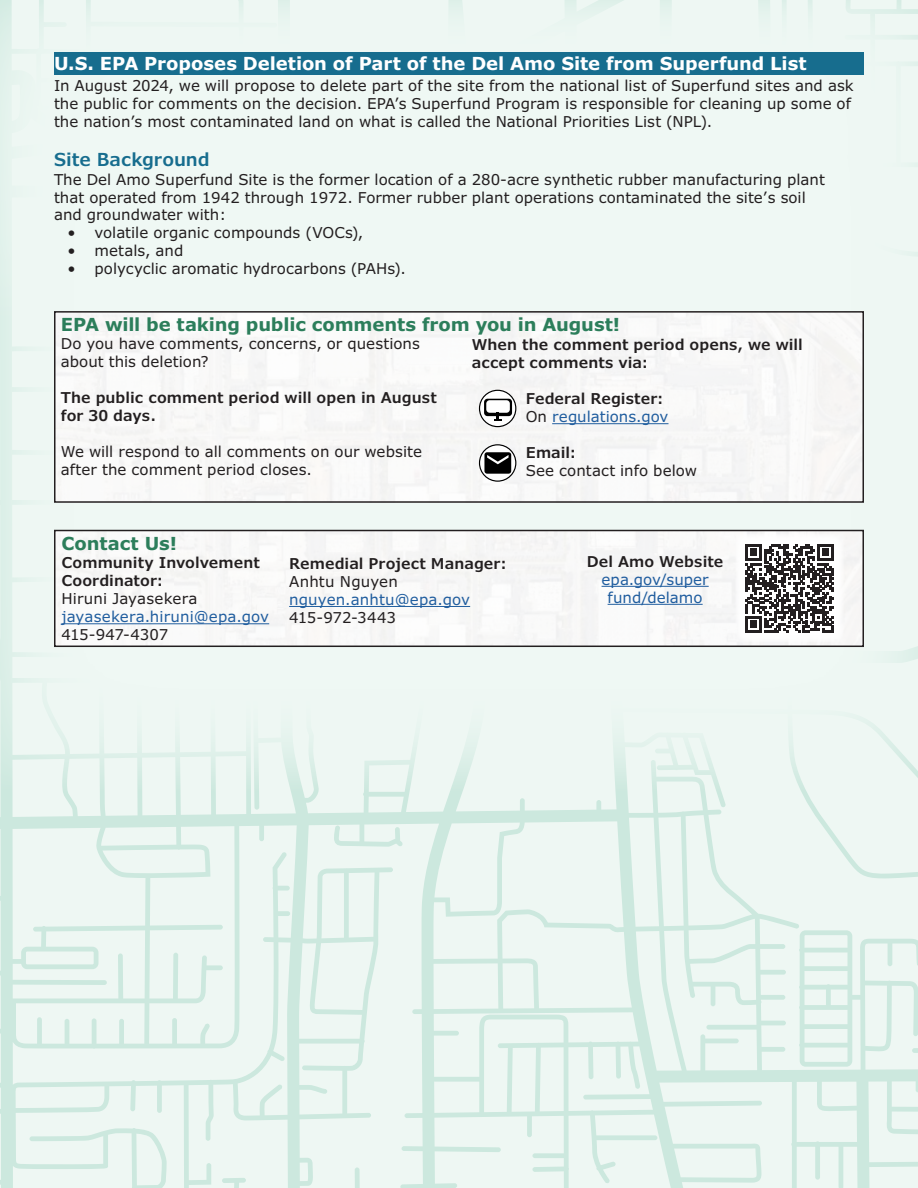
<style>
.page{position:relative;width:918px;height:1188px;background:#fff}
.page>*{position:absolute;margin:0;border:0;box-sizing:border-box;transform-origin:0 0}
.t1{font:700 18px "Verdana Pro";letter-spacing:-.005em;color:#fff}
.t2{font:700 18px "Verdana Pro";letter-spacing:-.005em;color:#2c7e5b}
.t3{font:600 18px "Verdana Pro";letter-spacing:-.005em;color:#176d8e}
.t4{font:15px/18px "Verdana Pro";color:#231f20}
.t5{font:600 15px/18px "Verdana Pro";letter-spacing:.005em;color:#231f20}
.t6{font:15px/18px "Verdana Pro";letter-spacing:.005em;color:#215e9f;text-align:center}
.s1{font-weight:400}
.s2{font-weight:400;color:#215e9f}
.s3{font-weight:600}
.s4{font-weight:600;color:#231f20}
</style>
<div class="page">
<svg style="left:0;top:792px;width:918px;height:396px;background:#e6f3ee"></svg>
<div style="left:0;top:0;width:918px;height:792px;background:#eff8f4"></div>
<div style="left:54px;top:52px;width:810px;height:23px;background:#176d8e"></div>
<div style="left:55px;top:531px;width:808px;height:115px;background:#f8f8f7"></div>
<div style="left:54px;top:530px;width:810px;height:117px;border:2px solid #231f20"></div>
<div style="left:55px;top:312px;width:808px;height:190px;background:#f8f7f7"></div>
<div style="left:54px;top:311px;width:810px;height:192px;border:2px solid #231f20"></div>
<hr style="left:552px;top:423px;width:117px;height:1px;background:#215e9f">
<svg style="left:480px;top:390px;width:36px;height:37px"></svg>
<div style="left:479px;top:390px;width:37px;height:37px;border:1px solid #000;border-radius:50%"></div>
<svg style="left:484px;top:399px;width:28px;height:22px"></svg>
<svg style="left:480px;top:445px;width:36px;height:36px"></svg>
<div style="left:479px;top:444px;width:37px;height:38px;border:1px solid #000;border-radius:50%"></div>
<svg style="left:484px;top:452px;width:27px;height:22px"></svg>
<hr style="left:62px;top:623px;width:207px;height:1px;background:#215e9f">
<hr style="left:289px;top:606px;width:181px;height:1px;background:#215e9f">
<hr style="left:602px;top:586px;width:107px;height:1px;background:#215e9f">
<hr style="left:608px;top:604px;width:95px;height:1px;background:#215e9f">
<div style="left:736px;top:534px;width:108px;height:108px;background:#fff"></div>
<svg style="left:745px;top:544px;width:89px;height:89px"></svg>
<h2 class="t1" style="left:54px;top:51px;width:754px">U.S. EPA Proposes Deletion of Part of the Del Amo Site from Superfund List</h2>
<p class="t4" style="left:54px;top:76px;width:801px">In August 2024, we will propose to delete part of the site from the national list of Superfund sites and ask the public for comments on the decision. EPA’s Superfund Program is responsible for cleaning up some of the nation’s most contaminated land on what is called the National Priorities List (NPL).</p>
<h3 class="t3" style="left:54px;top:148px;width:157px">Site Background</h3>
<p class="t4" style="left:54px;top:171px;width:772px">The Del Amo Superfund Site is the former location of a 280-acre synthetic rubber manufacturing plant that operated from 1942 through 1972. Former rubber plant operations contaminated the site’s soil and groundwater with:</p>
<p class="t4" style="left:68px;top:224px;width:297px">• volatile organic compounds (VOCs),</p>
<p class="t4" style="left:68px;top:242px;width:117px">• metals, and</p>
<p class="t4" style="left:68px;top:260px;width:340px">• polycyclic aromatic hydrocarbons (PAHs).</p>
<h2 class="t2" style="left:61px;top:313px;width:561px">EPA will be taking public comments from you in August!</h2>
<p class="t4" style="left:61px;top:335px;width:361px">Do you have comments, concerns, or questions about this deletion?</p>
<p class="t5" style="left:61px;top:389px;width:378px">The public comment period will open in August for 30 days.</p>
<p class="t4" style="left:61px;top:443px;width:363px">We will respond to all comments on our website after the comment period closes.</p>
<p class="t5" style="left:472px;top:336px;width:333px">When the comment period opens, we will accept comments via:</p>
<p class="t5" style="left:526px;top:390px;width:144px">Federal Register:<br><span class="s1">On</span> <span class="s2">regulations.gov</span></p>
<p class="t4" style="left:526px;top:444px;width:173px"><span class="s3">Email:<br></span>See contact info below</p>
<h2 class="t2" style="left:62px;top:532px;width:117px">Contact Us!</h2>
<p class="t5" style="left:62px;top:554px;width:209px">Community Involvement<br>Coordinator:<br><span class="s1">Hiruni Jayasekera </span><span class="s2">jayasekera.hiruni@epa.gov<br></span><span class="s1">415-947-4307</span></p>
<p class="t5" style="left:289px;top:555px;width:219px">Remedial Project Manager:<br><span class="s1">Anhtu Nguyen </span><span class="s2">nguyen.anhtu@epa.gov<br></span><span class="s1">415-972-3443</span></p>
<p class="t6" style="left:587px;top:553px;width:138px"><span class="s4">Del Amo Website </span>epa.gov/super fund/delamo</p>
</div>
